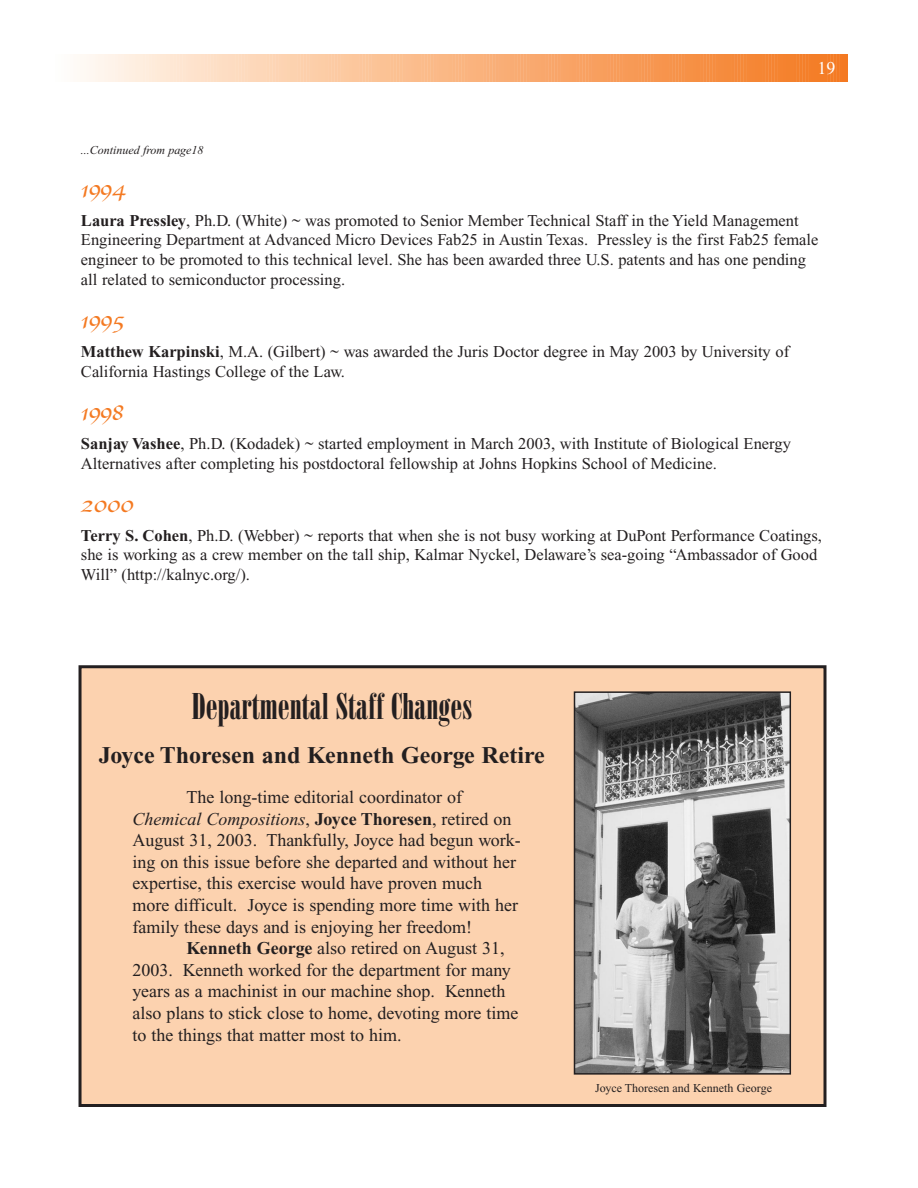
<style>
.page{position:relative;width:918px;height:1188px;background:#fff}
.page>*{position:absolute;margin:0;border:0;box-sizing:border-box;transform-origin:0 0}
.t1{font:36px "Bodoni Poster Compressed";color:#231f20}
.t2{font:27px "New Berolina";color:#f47921}
.t3{font:700 24px "Times New Roman";color:#231f20}
.t4{font:18px/21.6px "Times New Roman";color:#231f20}
.t5{font:18px "Times New Roman";color:#fff}
.t6{font:16.5px/19.8px "Times New Roman";color:#231f20}
.t7{font:12px "Times New Roman";color:#231f20}
.t8{font:italic 12px "Times New Roman";color:#231f20}
.s1{font-weight:700}
.s2{font-style:italic}
</style>
<div class="page">
<div style="left:80px;top:667px;width:745px;height:439px;background:#fcd2af"></div>
<div style="left:79px;top:665px;width:747px;height:442px;border:3px solid #231f20"></div>
<svg style="left:80px;top:54px;width:768px;height:27px;background:#f9b684"></svg>
<img style="left:577px;top:694px;width:211px;height:378px">
<div style="left:574px;top:691px;width:217px;height:384px;border:2px solid #231f20"></div>
<p class="t8" style="left:81px;top:146px;width:124px">...Continued from page18</p>
<p class="t5" style="left:817px;top:62px;width:19px">19</p>
<h2 class="t2" style="left:81px;top:171px;width:48px">1994</h2>
<p class="t6" style="left:81px;top:212px;width:739px"><span class="s1">Laura Pressley</span>, Ph.D. (White) ~ was promoted to Senior Member Technical Staff in the Yield Management Engineering Department at Advanced Micro Devices Fab25 in Austin Texas. Pressley is the first Fab25 female engineer to be promoted to this technical level. She has been awarded three U.S. patents and has one pending all related to semiconductor processing.</p>
<h2 class="t2" style="left:81px;top:303px;width:46px">1995</h2>
<p class="t6" style="left:81px;top:343px;width:710px"><span class="s1">Matthew Karpinski</span>, M.A. (Gilbert) ~ was awarded the Juris Doctor degree in May 2003 by University of<br>California Hastings College of the Law.</p>
<h2 class="t2" style="left:81px;top:395px;width:44px">1998</h2>
<p class="t6" style="left:81px;top:435px;width:711px"><span class="s1">Sanjay Vashee</span>, Ph.D. (Kodadek) ~ started employment in March 2003, with Institute of Biological Energy<br>Alternatives after completing his postdoctoral fellowship at Johns Hopkins School of Medicine.</p>
<h2 class="t2" style="left:81px;top:486px;width:54px">2000</h2>
<p class="t6" style="left:81px;top:527px;width:743px"><span class="s1">Terry S. Cohen</span>, Ph.D. (Webber) ~ reports that when she is not busy working at DuPont Performance Coatings, she is working as a crew member on the tall ship, Kalmar Nyckel, Delaware’s sea-going “Ambassador of Good<br>Will” (http://kalnyc.org/).</p>
<h1 class="t1" style="left:192px;top:693px;width:282px">Departmental Staff Changes</h1>
<h3 class="t3" style="left:99px;top:747px;width:448px">Joyce Thoresen and Kenneth George Retire</h3>
<p class="t4" style="left:132px;top:788px;width:390px;text-indent:54px">The long-time editorial coordinator of <span class="s2">Chemical Compositions</span>, <span class="s1">Joyce Thoresen</span>, retired on August 31, 2003. Thankfully, Joyce had begun work&shy;ing on this issue before she departed and without her expertise, this exercise would have proven much more difficult. Joyce is spending more time with her family these days and is enjoying her freedom!</p>
<p class="t4" style="left:132px;top:939px;width:388px;text-indent:54px"><span class="s1">Kenneth George</span> also retired on August 31, 2003. Kenneth worked for the department for many years as a machinist in our machine shop. Kenneth also plans to stick close to home, devoting more time to the things that matter most to him.</p>
<p class="t7" style="left:595px;top:1084px;width:178px">Joyce Thoresen and Kenneth George</p>
</div>
